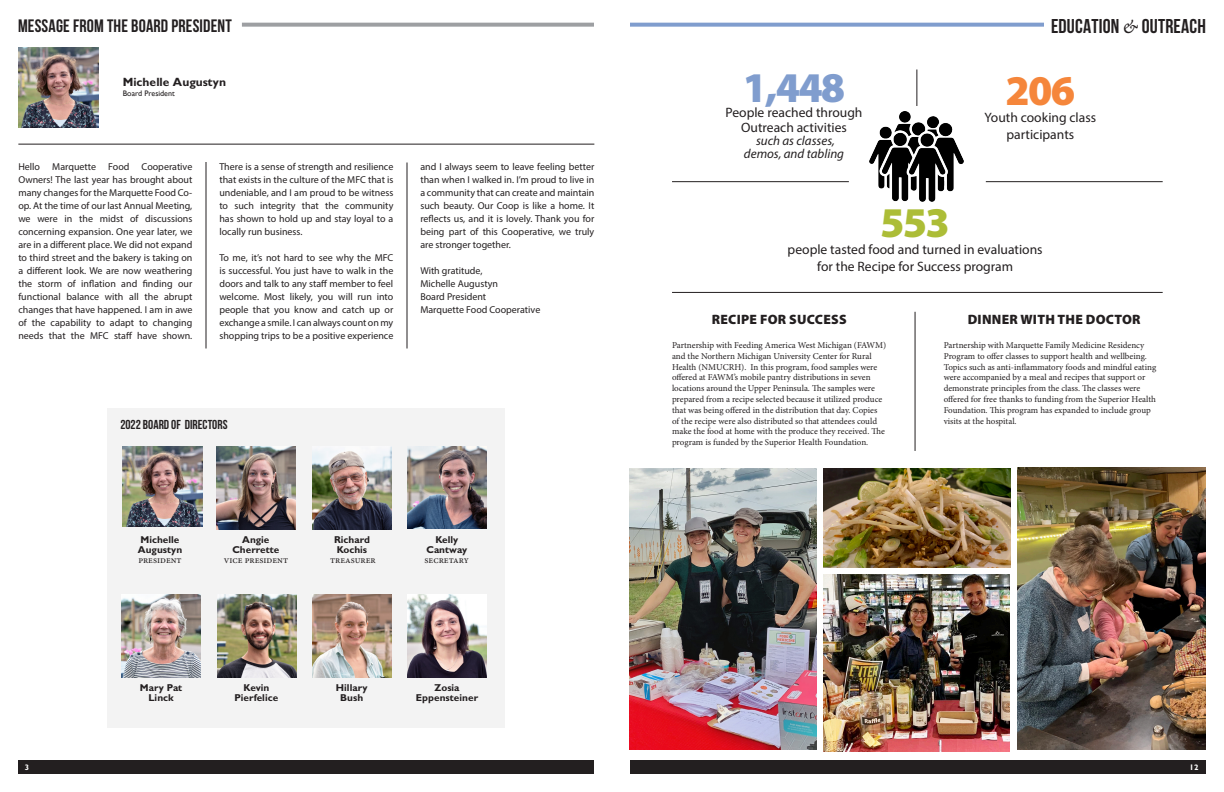
<style>
.page{position:relative;width:1224px;height:792px;background:#fff}
.page>*{position:absolute;margin:0;border:0;box-sizing:border-box;transform-origin:0 0}
.t1{font:900 42.5px "Myriad Pro";color:#809dce}
.t2{font:900 42.5px "Myriad Pro";color:#acbd37}
.t3{font:900 42.5px "Myriad Pro";color:#f5863b}
.t4{font:700 20px "Bebas Neue";letter-spacing:.01em;color:#231f20}
.t5{font:700 18px "Bebas Neue";letter-spacing:.01em;color:#231f20}
.t6{font:13.6px/17px "Myriad Pro";color:#231f20;text-align:center}
.t7{font:900 13.6px "Myriad Pro";letter-spacing:.02em;color:#231f20}
.t8{font:italic 13px/12.8px "Myriad Pro";color:#231f20;text-align:center}
.t9{font:700 13px "Bebas Neue";color:#231f20}
.t10{font:700 12px "Gill Sans";color:#231f20}
.t11{font:10px/13px "Myriad Pro";color:#231f20;text-align:justify}
.t12{font:700 10px/10px "Gill Sans";color:#231f20}
.t13{font:10px "Minion Pro";color:#231f20}
.t14{font:9px/10.8px "Minion Pro";letter-spacing:-.005em;color:#231f20}
.t15{font:8px "Gill Sans";color:#231f20}
.t16{font:700 8px "Gill Sans";color:#fff}
.s1{font-family:"Minion Pro";font-weight:400;font-style:italic}
.s2{font-family:"Minion Pro";font-weight:400}
</style>
<div class="page">
<div style="left:18px;top:761px;width:576px;height:13px;background:#231f20"></div>
<div style="left:107px;top:408px;width:398px;height:319px;background:#f3f3f3"></div>
<hr style="left:18px;top:144px;width:576px;height:1px;background:#231f20">
<hr style="left:407px;top:163px;width:1px;height:185px;background:#231f20">
<hr style="left:206px;top:162px;width:1px;height:186px;background:#231f20">
<svg style="left:242px;top:23px;width:352px;height:4px"></svg>
<div style="left:630px;top:761px;width:576px;height:13px;background:#231f20"></div>
<img style="left:630px;top:468px;width:187px;height:282px">
<img style="left:1017px;top:467px;width:189px;height:283px">
<img style="left:824px;top:574px;width:185px;height:177px">
<img style="left:824px;top:468px;width:186px;height:100px">
<hr style="left:917px;top:70px;width:1px;height:36px;background:#231f20">
<img style="left:870px;top:112px;width:93px;height:90px">
<hr style="left:986px;top:181px;width:177px;height:1px;background:#231f20">
<hr style="left:672px;top:181px;width:177px;height:1px;background:#231f20">
<svg style="left:630px;top:23px;width:414px;height:4px;background:#8aa5d2"></svg>
<img style="left:216px;top:446px;width:79px;height:83px">
<img style="left:18px;top:47px;width:81px;height:80px">
<img style="left:312px;top:447px;width:80px;height:82px">
<img style="left:407px;top:446px;width:79px;height:83px">
<img style="left:407px;top:595px;width:80px;height:82px">
<img style="left:312px;top:595px;width:79px;height:83px">
<img style="left:122px;top:595px;width:79px;height:83px">
<hr style="left:672px;top:292px;width:491px;height:1px;background:#231f20">
<img style="left:218px;top:595px;width:79px;height:83px">
<img style="left:122px;top:446px;width:81px;height:80px">
<hr style="left:915px;top:312px;width:1px;height:139px;background:#231f20">
<p class="t5" style="left:18px;top:15px;width:215px">MESSAGE FROM THE BOARD PRESIDENT</p>
<p class="t4" style="left:1051px;top:15px;width:156px">EDUCATION <span class="s1">&amp;</span> OUTREACH</p>
<p class="t10" style="left:123px;top:75px;width:105px">Michelle Augustyn</p>
<p class="t15" style="left:123px;top:89px;width:54px">Board President</p>
<p class="t11" style="left:18px;top:159px;width:176px">Hello Marquette Food Cooperative Owners! The last year has brought about many changes for the Marquette Food Co&shy;op. At the time of our last Annual Meeting, we were in the midst of discussions concerning expansion. One year later, we are in a different place. We did not expand to third street and the bakery is taking on a different look. We are now weathering the storm of inflation and finding our functional balance with all the abrupt changes that have happened. I am in awe of the capability to adapt to changing needs that the MFC staff have shown.</p>
<p class="t11" style="left:219px;top:159px;width:176px">There is a sense of strength and resilience that exists in the culture of the MFC that is undeniable, and I am proud to be witness to such integrity that the community has shown to hold up and stay loyal to a locally run business.</p>
<p class="t11" style="left:219px;top:250px;width:176px">To me, it’s not hard to see why the MFC is successful. You just have to walk in the doors and talk to any staff member to feel welcome. Most likely, you will run into people that you know and catch up or exchange a smile. I can always count on my shopping trips to be a positive experience</p>
<p class="t11" style="left:420px;top:159px;width:176px">and I always seem to leave feeling better than when I walked in. I’m proud to live in a community that can create and maintain such beauty. Our Coop is like a home. It reflects us, and it is lovely. Thank you for being part of this Cooperative, we truly are stronger together.</p>
<p class="t11" style="left:420px;top:263px;width:64px">With gratitude,</p>
<p class="t11" style="left:420px;top:276px;width:79px">Michelle Augustyn</p>
<p class="t11" style="left:420px;top:289px;width:67px">Board President</p>
<p class="t11" style="left:420px;top:302px;width:121px">Marquette Food Cooperative</p>
<p class="t9" style="left:120px;top:418px;width:109px">2022 BOARD OF DIRECTORS</p>
<p class="t1" style="left:743px;top:64px;width:104px">1,448</p>
<p class="t6" style="left:726px;top:104px;width:138px">People reached through</p>
<p class="t6" style="left:741px;top:119px;width:107px">Outreach activities</p>
<p class="t8" style="left:744px;top:134px;width:102px">such as classes, demos, and tabling</p>
<p class="t3" style="left:1006px;top:66px;width:71px">206</p>
<p class="t6" style="left:985px;top:108px;width:113px">Youth cooking class</p>
<p class="t6" style="left:1007px;top:125px;width:69px">participants</p>
<p class="t2" style="left:880px;top:198px;width:71px">553</p>
<p class="t6" style="left:788px;top:240px;width:256px">people tasted food and turned in evaluations for the Recipe for Success program</p>
<p class="t7" style="left:712px;top:312px;width:136px">RECIPE FOR SUCCESS</p>
<p class="t14" style="left:672px;top:340px;width:216px">Partnership with Feeding America West Michigan (FAWM) and the Northern Michigan University Center for Rural Health (NMUCRH). In this program, food samples were offered at FAWM’s mobile pantry distributions in seven locations around the Upper Peninsula. The samples were prepared from a recipe selected because it utilized produce that was being offered in the distribution that day. Copies of the recipe were also distributed so that attendees could make the food at home with the produce they received. The program is funded by the Superior Health Foundation.</p>
<p class="t7" style="left:968px;top:312px;width:175px">DINNER WITH THE DOCTOR</p>
<p class="t14" style="left:944px;top:340px;width:214px">Partnership with Marquette Family Medicine Residency Program to offer classes to support health and wellbeing.<br>Topics such as anti-inflammatory foods and mindful eating were accompanied by a meal and recipes that support or demonstrate principles from the class. The classes were offered for free thanks to funding from the Superior Health Foundation. This program has expanded to include group visits at the hospital.</p>
<p class="t12" style="left:138px;top:534px;width:46px">Michelle<br>Augustyn <span class="s2">president</span></p>
<p class="t12" style="left:242px;top:534px;width:29px">Angie</p>
<p class="t12" style="left:232px;top:544px;width:49px">Cherrette</p>
<p class="t13" style="left:224px;top:553px;width:66px">vice president</p>
<p class="t12" style="left:334px;top:534px;width:37px">Richard</p>
<p class="t12" style="left:337px;top:544px;width:32px">Kochis</p>
<p class="t13" style="left:330px;top:553px;width:47px">treasurer</p>
<p class="t12" style="left:435px;top:534px;width:24px">Kelly</p>
<p class="t12" style="left:426px;top:544px;width:42px">Cantway</p>
<p class="t13" style="left:425px;top:553px;width:46px">secretary</p>
<p class="t12" style="left:140px;top:683px;width:44px">Mary Pat</p>
<p class="t12" style="left:149px;top:693px;width:27px">Linck</p>
<p class="t12" style="left:244px;top:683px;width:27px">Kevin</p>
<p class="t12" style="left:235px;top:693px;width:45px">Pierfelice</p>
<p class="t12" style="left:336px;top:683px;width:33px">Hillary</p>
<p class="t12" style="left:340px;top:693px;width:24px">Bush</p>
<p class="t12" style="left:434px;top:683px;width:27px">Zosia</p>
<p class="t12" style="left:416px;top:693px;width:64px">Eppensteiner</p>
<p class="t16" style="left:25px;top:762px;width:6px">3</p>
<p class="t16" style="left:1190px;top:762px;width:10px">12</p>
</div>
